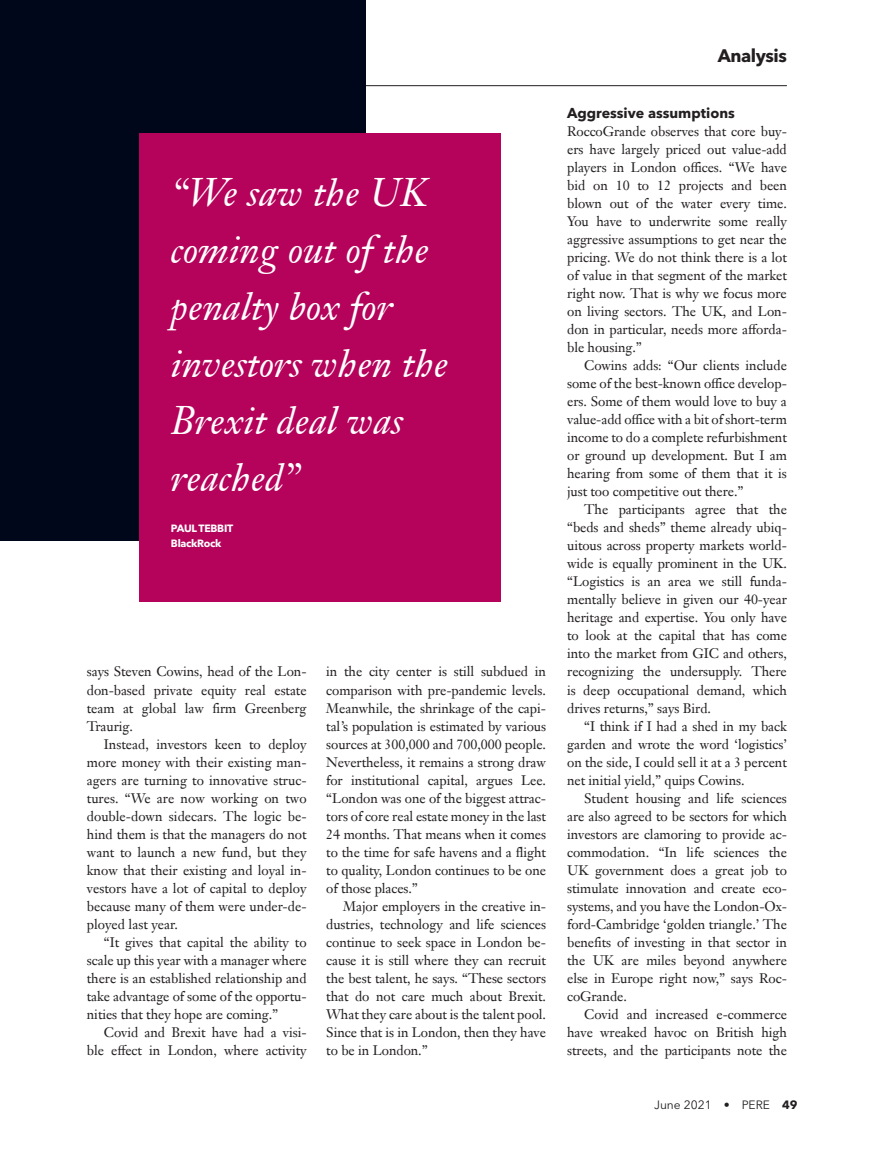
<style>
.page{position:relative;width:872px;height:1149px;background:#fff}
.page>*{position:absolute;margin:0;border:0;box-sizing:border-box;transform-origin:0 0}
.J2_Analysis_Quote_la{font:italic 39px/57px "Janson Text LT Pro";color:#fff}
.t1{font:700 18px "Avenir Next LT Pro";letter-spacing:-.025em;color:#231f20}
.I_Analysis_Crosshead{font:700 14.25px "Avenir Next LT Pro";color:#231f20}
.G__Analysis_Body_Ind{font:13.5px/18px "Janson Text LT Pro";letter-spacing:-.005em;color:#231f20;text-align:justify}
.F_Analysis_Body_NO_i{font:13.5px/18px "Janson Text LT Pro";letter-spacing:-.005em;color:#231f20;text-align:justify}
.t2{font:12px "Avenir Next LT Pro";color:#231f20}
.K_Analysis_quote_nam{font:700 10.5px "Avenir Next LT Pro";letter-spacing:-.025em;color:#fff}
.M_Analysis_quote_Com{font:700 10.5px "Avenir Next LT Pro";letter-spacing:-.025em;color:#fff}
.s1{font-weight:700}
</style>
<div class="page">
<hr style="left:0;top:85px;width:787px;height:1px;background:#231f20">
<div style="left:0;top:0;width:365px;height:540px;background:#01071a"></div>
<div style="left:139px;top:133px;width:361px;height:468px;background:#b5025b"></div>
<p class="J2_Analysis_Quote_la" style="left:171px;top:164px;width:279px">“We saw the UK coming out of the penalty box for investors when the<br>Brexit deal was reached”</p>
<p class="K_Analysis_quote_nam" style="left:171px;top:521px;width:64px">PAUL TEBBIT</p>
<p class="M_Analysis_quote_Com" style="left:171px;top:536px;width:52px">BlackRock</p>
<p class="G__Analysis_Body_Ind" style="left:87px;top:662px;width:221px">says Steven Cowins, head of the Lon&shy;don-based private equity real estate team at global law firm Greenberg Traurig.</p>
<p class="G__Analysis_Body_Ind" style="left:87px;top:734px;width:221px;text-indent:17px">Instead, investors keen to deploy more money with their existing man&shy;agers are turning to innovative struc&shy;tures. “We are now working on two double-down sidecars. The logic be&shy;hind them is that the managers do not want to launch a new fund, but they know that their existing and loyal in&shy;vestors have a lot of capital to deploy because many of them were under-de&shy;ployed last year.</p>
<p class="G__Analysis_Body_Ind" style="left:87px;top:932px;width:221px;text-indent:17px">“It gives that capital the ability to scale up this year with a manager where there is an established relationship and take advantage of some of the opportu&shy;nities that they hope are coming.”</p>
<p class="G__Analysis_Body_Ind" style="left:87px;top:1022px;width:221px;text-align:right">Covid and Brexit have had a visi&shy;ble effect in London, where activity</p>
<p class="G__Analysis_Body_Ind" style="left:326px;top:662px;width:221px">in the city center is still subdued in comparison with pre-pandemic levels.<br>Meanwhile, the shrinkage of the capi&shy;tal’s population is estimated by various sources at 300,000 and 700,000 people.<br>Nevertheless, it remains a strong draw for institutional capital, argues Lee. “London was one of the biggest attrac&shy;tors of core real estate money in the last 24 months. That means when it comes to the time for safe havens and a flight to quality, London continues to be one of those places.”</p>
<p class="G__Analysis_Body_Ind" style="left:326px;top:896px;width:221px;text-indent:17px">Major employers in the creative in&shy;dustries, technology and life sciences continue to seek space in London be&shy;cause it is still where they can recruit the best talent, he says. “These sectors that do not care much about Brexit.<br>What they care about is the talent pool.<br>Since that is in London, then they have to be in London.”</p>
<h2 class="t1" style="left:717px;top:45px;width:71px">Analysis</h2>
<p class="I_Analysis_Crosshead" style="left:567px;top:104px;width:169px">Aggressive assumptions</p>
<p class="F_Analysis_Body_NO_i" style="left:567px;top:122px;width:221px">RoccoGrande observes that core buy&shy;ers have largely priced out value-add players in London offices. “We have bid on 10 to 12 projects and been blown out of the water every time.<br>You have to underwrite some really aggressive assumptions to get near the pricing. We do not think there is a lot of value in that segment of the market right now. That is why we focus more on living sectors. The UK, and Lon&shy;don in particular, needs more afforda&shy;ble housing.”</p>
<p class="G__Analysis_Body_Ind" style="left:567px;top:356px;width:221px;text-indent:17px">Cowins adds: “Our clients include some of the best-known office develop&shy;ers. Some of them would love to buy a value-add office with a bit of short-term income to do a complete refurbishment or ground up development. But I am hearing from some of them that it is just too competitive out there.”</p>
<p class="G__Analysis_Body_Ind" style="left:567px;top:500px;width:221px;text-indent:17px">The participants agree that the “beds and sheds” theme already ubiq&shy;uitous across property markets world&shy;wide is equally prominent in the UK. “Logistics is an area we still funda&shy;mentally believe in given our 40-year heritage and expertise. You only have to look at the capital that has come into the market from GIC and others, recognizing the undersupply. There is deep occupational demand, which drives returns,” says Bird.</p>
<p class="G__Analysis_Body_Ind" style="left:567px;top:716px;width:221px;text-indent:17px">“I think if I had a shed in my back garden and wrote the word ‘logistics’ on the side, I could sell it at a 3 percent net initial yield,” quips Cowins.</p>
<p class="G__Analysis_Body_Ind" style="left:567px;top:788px;width:221px;text-indent:17px">Student housing and life sciences are also agreed to be sectors for which investors are clamoring to provide ac&shy;commodation. “In life sciences the UK government does a great job to stimulate innovation and create eco&shy;systems, and you have the London-Ox&shy;ford-Cambridge ‘golden triangle.’ The benefits of investing in that sector in the UK are miles beyond anywhere else in Europe right now,” says Roc&shy;coGrande.</p>
<p class="G__Analysis_Body_Ind" style="left:567px;top:1004px;width:221px;text-indent:17px">Covid and increased e-commerce have wreaked havoc on British high streets, and the participants note the</p>
<p class="t2" style="left:654px;top:1097px;width:145px">June 2021 • PERE <span class="s1">49</span></p>
</div>
